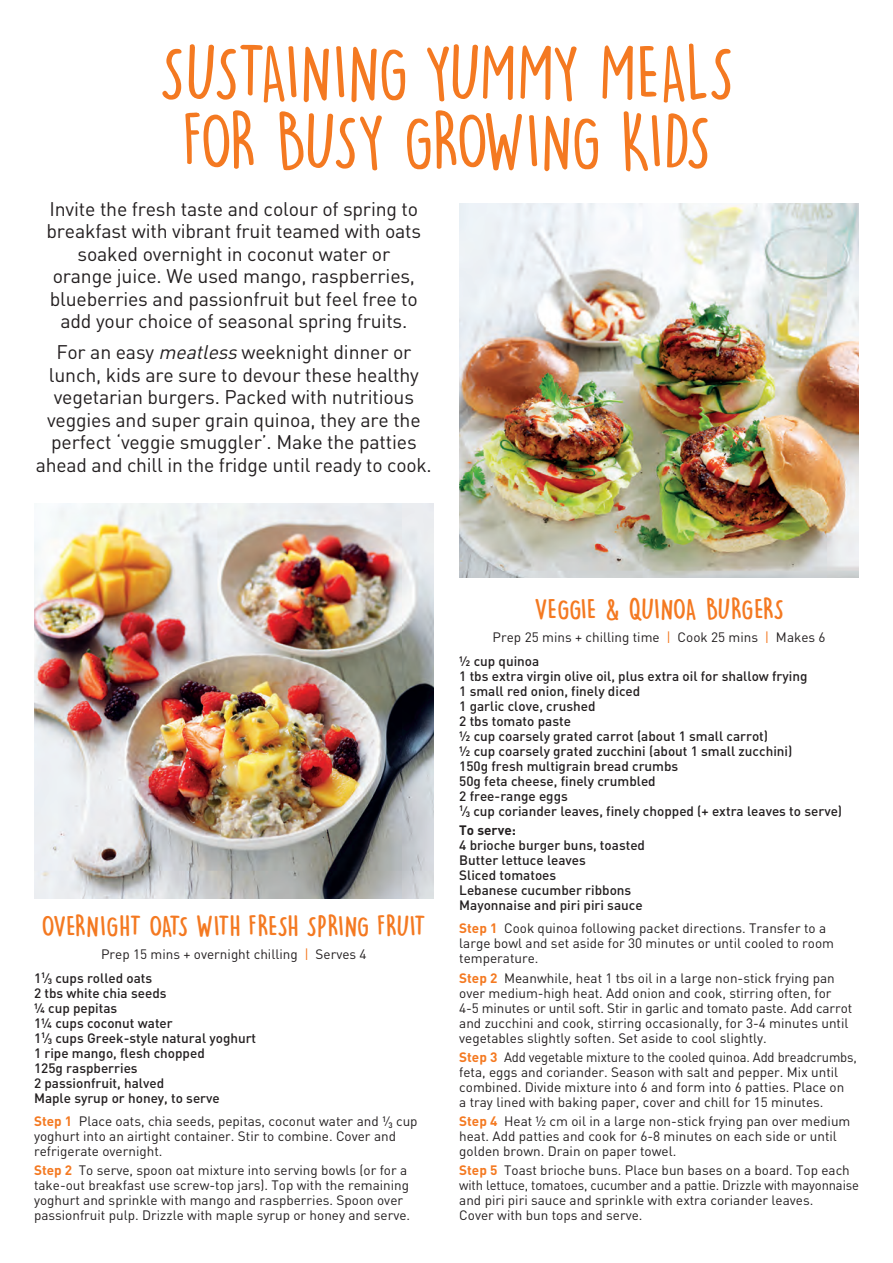
<style>
.page{position:relative;width:893px;height:1263px;background:#fff}
.page>*{position:absolute;margin:0;border:0;box-sizing:border-box;transform-origin:0 0}
.t1{font:700 72px/69px "Lemon Yellow Sun";letter-spacing:-.03em;color:#f47921;text-align:center}
.t2{font:800 27px "Lemon Yellow Sun";letter-spacing:-.025em;color:#f47921;scale:1.08 1}
.t3{font:19.5px/22.5px "DIN";letter-spacing:-.01em;color:#231f20;text-align:center}
.t4{font:13.5px/15px "DIN";color:#231f20}
.t5{font:500 13.5px/15px "DIN";color:#231f20}
.t6{font:13.5px/15px "DIN";color:#231f20;scale:.96 1}
.t7{font:700 13.5px "DIN";color:#231f20}
.s1{font-style:italic}
.s2{color:#f47921}
.s3{font-weight:500}
.s4{font-weight:700;color:#f47921}
</style>
<div class="page">
<img style="left:459px;top:204px;width:400px;height:374px">
<img style="left:34px;top:503px;width:400px;height:396px">
<h1 class="t1" style="left:159px;top:36px;width:577px">SUSTAINING YUMMY MEALS<br>FOR BUSY GROWING KIDS</h1>
<p class="t3" style="left:47px;top:197px;width:376px">Invite the fresh taste and colour of spring to breakfast with vibrant fruit teamed with oats soaked overnight in coconut water or orange juice. We used mango, raspberries, blueberries and passionfruit but feel free to add your choice of seasonal spring fruits.</p>
<p class="t3" style="left:36px;top:341px;width:397px">For an easy <span class="s1">meatless</span>weeknight dinner or lunch, kids are sure to devour these healthy vegetarian burgers. Packed with nutritious veggies and super grain quinoa, they are the perfect ‘veggie smuggler’. Make the patties ahead and chill in the fridge until ready to cook.</p>
<h2 class="t2" style="left:42px;top:908px;width:358px">OVERNIGHT OATS WITH FRESH SPRING FRUIT</h2>
<p class="t4" style="left:34px;top:942px;width:334px;line-height:23.5px;text-indent:67px">Prep 15 mins + overnight chilling <span class="s2">|</span> Serves 4<br><span class="s3">1</span><sup>1</sup><span class="s3">⁄</span><sub>3</sub> <span class="s3">cups rolled oats</span></p>
<p class="t5" style="left:34px;top:985px;width:224px">2 tbs white chia seeds<br>¼ cup pepitas<br>1¼ cups coconut water<br>1<sup>1</sup>⁄<sub>3</sub> cups Greek-style natural yoghurt<br>1 ripe mango, flesh chopped<br>125g raspberries<br>2 passionfruit, halved<br>Maple syrup or honey, to serve</p>
<p class="t4" style="left:34px;top:1113px;width:385px"><span class="s4">Step 1</span> Place oats, chia seeds, pepitas, coconut water and <sup>1</sup>⁄<sub>3</sub> cup yoghurt into an airtight container. Stir to combine. Cover and refrigerate overnight.</p>
<p class="t4" style="left:34px;top:1163px;width:378px"><span class="s4">Step 2</span> To serve, spoon oat mixture into serving bowls (or for a take-out breakfast use screw-top jars). Top with the remaining yoghurt and sprinkle with mango and raspberries. Spoon over passionfruit pulp. Drizzle with maple syrup or honey and serve.</p>
<h2 class="t2" style="left:534px;top:591px;width:233px">VEGGIE &amp; QUINOA BURGERS</h2>
<p class="t4" style="left:459px;top:625px;width:368px;line-height:23.5px;text-indent:33px">Prep 25 mins + chilling time <span class="s2">|</span> Cook 25 mins <span class="s2">|</span> Makes 6 <span class="s3">½ cup quinoa</span></p>
<p class="t5" style="left:459px;top:668px;width:384px">1 tbs extra virgin olive oil, plus extra oil for shallow frying<br>1 small red onion, finely diced<br>1 garlic clove, crushed<br>2 tbs tomato paste<br>½ cup coarsely grated carrot (about 1 small carrot)<br>½ cup coarsely grated zucchini (about 1 small zucchini)<br>150g fresh multigrain bread crumbs<br>50g feta cheese, finely crumbled<br>2 free-range eggs<br><sup>1</sup>⁄<sub>3</sub> cup coriander leaves, finely chopped (+ extra leaves to serve)</p>
<p class="t7" style="left:459px;top:821px;width:58px">To serve:</p>
<p class="t5" style="left:459px;top:837px;width:187px">4 brioche burger buns, toasted<br>Butter lettuce leaves<br>Sliced tomatoes<br>Lebanese cucumber ribbons<br>Mayonnaise and piri piri sauce</p>
<p class="t4" style="left:459px;top:921px;width:376px"><span class="s4">Step 1</span> Cook quinoa following packet directions. Transfer to a large bowl and set aside for 30 minutes or until cooled to room temperature.</p>
<p class="t4" style="left:459px;top:970px;width:394px"><span class="s4">Step 2</span> Meanwhile, heat 1 tbs oil in a large non-stick frying pan over medium-high heat. Add onion and cook, stirring often, for 4-5 minutes or until soft. Stir in garlic and tomato paste. Add carrot and zucchini and cook, stirring occasionally, for 3-4 minutes until vegetables slightly soften. Set aside to cool slightly.</p>
<p class="t6" style="left:459px;top:1049px;width:416px"><span class="s4">Step 3</span> Add vegetable mixture to the cooled quinoa. Add breadcrumbs, feta, eggs and coriander. Season with salt and pepper. Mix until combined. Divide mixture into 6 and form into 6 patties. Place on<br>a tray lined with baking paper, cover and chill for 15 minutes.</p>
<p class="t4" style="left:459px;top:1113px;width:393px"><span class="s4">Step 4</span> Heat ½ cm oil in a large non-stick frying pan over medium heat. Add patties and cook for 6-8 minutes on each side or until golden brown. Drain on paper towel.</p>
<p class="t4" style="left:459px;top:1163px;width:401px"><span class="s4">Step 5</span> Toast brioche buns. Place bun bases on a board. Top each with lettuce, tomatoes, cucumber and a pattie. Drizzle with mayonnaise and piri piri sauce and sprinkle with extra coriander leaves.<br>Cover with bun tops and serve.</p>
</div>
